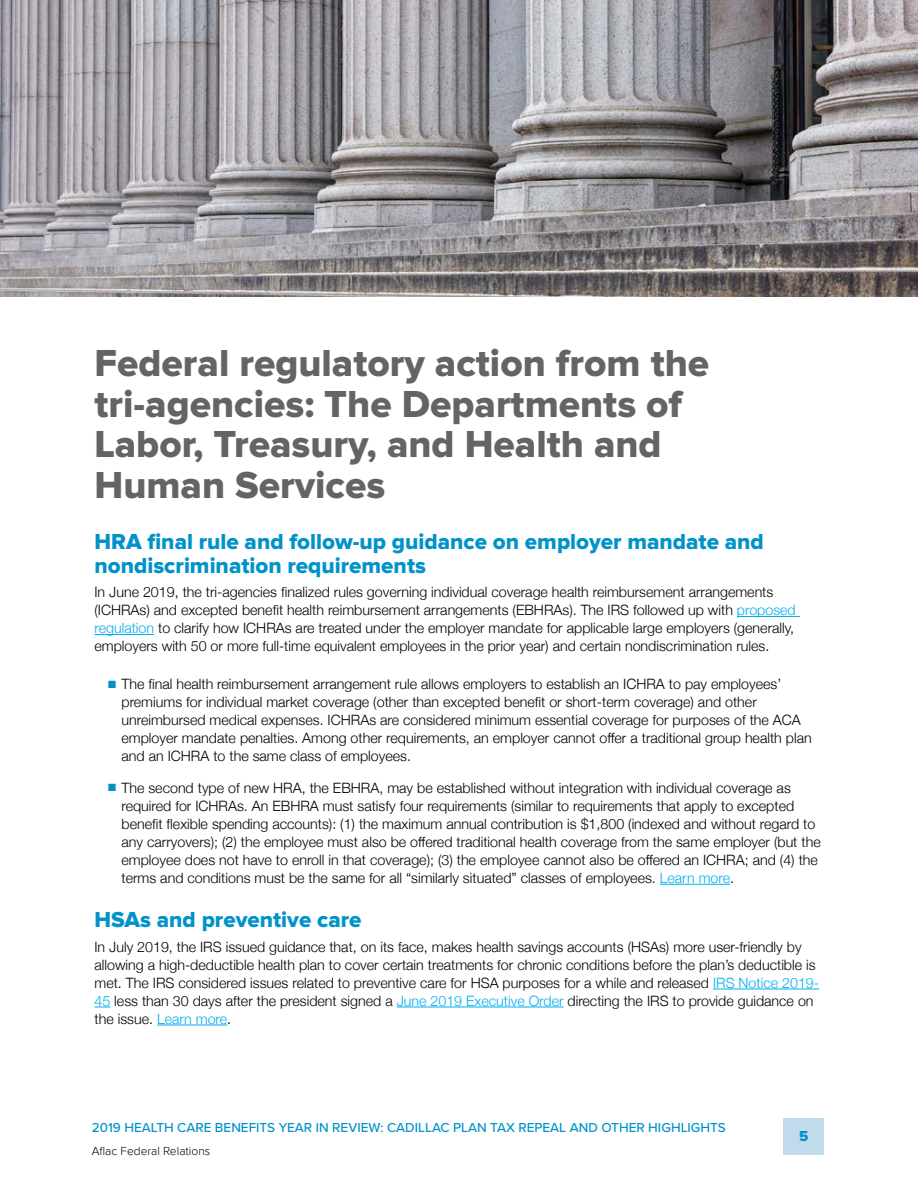
<style>
.page{position:relative;width:918px;height:1188px;background:#fff}
.page>*{position:absolute;margin:0;border:0;box-sizing:border-box;transform-origin:0 0}
.t1{font:800 39px/40.5px "Proxima Nova";color:#636466}
.t2{font:800 22.5px/24px "Proxima Nova";color:#0093c9}
.t3{font:800 15px "Proxima Nova";color:#0093c9}
.t4{font:300 14.25px/18px "Helvetica Neue";color:#000}
.t5{font:500 13.5px "Proxima Nova";color:#0093c9}
.t6{font:300 12px "Proxima Nova";color:#000}
.s1{color:#00aeef}
.s2{color:#0093c9}
</style>
<div class="page">
<div style="left:783px;top:1118px;width:41px;height:37px;background:#c0dbeb"></div>
<hr style="left:737px;top:616px;width:63px;height:1px;background:#00aeef">
<hr style="left:94px;top:634px;width:60px;height:1px;background:#00aeef">
<hr style="left:660px;top:884px;width:70px;height:1px;background:#00aeef">
<hr style="left:713px;top:989px;width:106px;height:1px;background:#00aeef">
<svg style="left:94px;top:1007px;width:16px;height:1px"></svg>
<hr style="left:397px;top:1007px;width:167px;height:1px;background:#00aeef">
<hr style="left:157px;top:1025px;width:70px;height:1px;background:#00aeef">
<img style="left:0;top:0;width:918px;height:297px">
<h1 class="t1" style="left:94px;top:345px;width:616px">Federal regulatory action from the tri-agencies: The Departments of<br>Labor, Treasury, and Health and<br>Human Services</h1>
<h2 class="t2" style="left:94px;top:530px;width:671px">HRA final rule and follow-up guidance on employer mandate and nondiscrimination requirements</h2>
<p class="t4" style="left:94px;top:582px;width:703px">In June 2019, the tri-agencies finalized rules governing individual coverage health reimbursement arrangements (ICHRAs) and excepted benefit health reimbursement arrangements (EBHRAs). The IRS followed up with <span class="s1">proposed regulation</span> to clarify how ICHRAs are treated under the employer mandate for applicable large employers (generally, employers with 50 or more full-time equivalent employees in the prior year) and certain nondiscrimination rules.</p>
<p class="t4" style="left:122px;top:674px;width:692px;text-indent:-13px"><span class="s2">■</span> The final health reimbursement arrangement rule allows employers to establish an ICHRA to pay employees’ premiums for individual market coverage (other than excepted benefit or short-term coverage) and other unreimbursed medical expenses. ICHRAs are considered minimum essential coverage for purposes of the ACA employer mandate penalties. Among other requirements, an employer cannot offer a traditional group health plan and an ICHRA to the same class of employees.</p>
<p class="t4" style="left:122px;top:778px;width:701px;text-indent:-13px"><span class="s2">■</span> The second type of new HRA, the EBHRA, may be established without integration with individual coverage as required for ICHRAs. An EBHRA must satisfy four requirements (similar to requirements that apply to excepted benefit flexible spending accounts): (1) the maximum annual contribution is $1,800 (indexed and without regard to any carryovers); (2) the employee must also be offered traditional health coverage from the same employer (but the employee does not have to enroll in that coverage); (3) the employee cannot also be offered an ICHRA; and (4) the terms and conditions must be the same for all “similarly situated” classes of employees. <span class="s1">Learn more</span>.</p>
<h2 class="t2" style="left:94px;top:909px;width:269px">HSAs and preventive care</h2>
<p class="t4" style="left:94px;top:936px;width:726px">In July 2019, the IRS issued guidance that, on its face, makes health savings accounts (HSAs) more user-friendly by allowing a high-deductible health plan to cover certain treatments for chronic conditions before the plan’s deductible is met. The IRS considered issues related to preventive care for HSA purposes for a while and released <span class="s1">IRS Notice 2019- 45</span> less than 30 days after the president signed a <span class="s1">June 2019 Executive Order</span> directing the IRS to provide guidance on the issue. <span class="s1">Learn more</span>.</p>
<p class="t5" style="left:92px;top:1118px;width:636px">2019 HEALTH CARE BENEFITS YEAR IN REVIEW: CADILLAC PLAN TAX REPEAL AND OTHER HIGHLIGHTS</p>
<p class="t6" style="left:92px;top:1144px;width:120px">Aflac Federal Relations</p>
<p class="t3" style="left:799px;top:1129px;width:11px">5</p>
</div>
